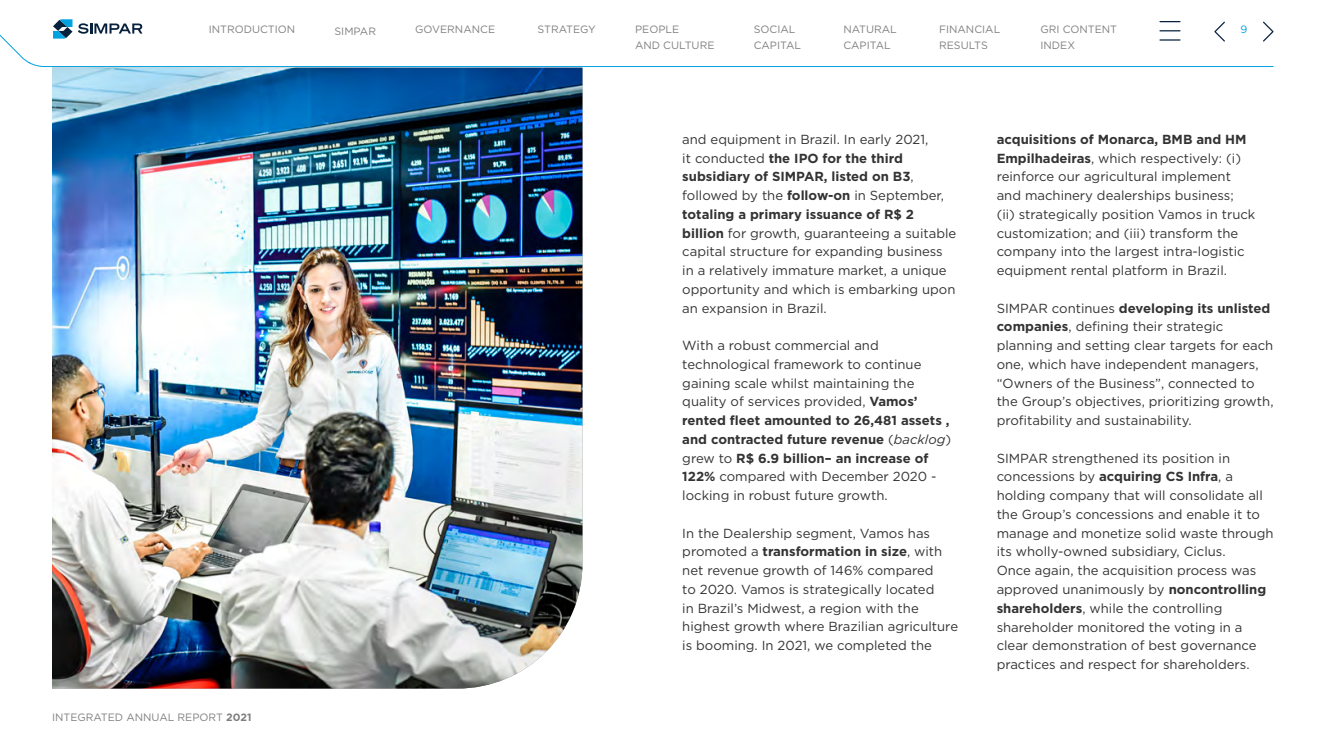
<style>
.page{position:relative;width:1325px;height:750px;background:#fff}
.page>*{position:absolute;margin:0;border:0;box-sizing:border-box;transform-origin:0 0}
.t1{font:13.12px/18.8px "Gotham";color:#333}
.t2{font:10.62px/15px "Gotham";color:#808080}
.t3{font:10.62px "Gotham";color:#00a2e0}
.s1{font-weight:700}
.s2{font-style:italic}
</style>
<div class="page">
<svg style="left:58px;top:19px;width:15px;height:2px"></svg>
<svg style="left:0;top:21px;width:1274px;height:46px"></svg>
<img style="left:52px;top:68px;width:530px;height:621px">
<p class="t2" style="left:209px;top:22px;width:88px">INTRODUCTION</p>
<p class="t2" style="left:334px;top:23px;width:43px">SIMPAR</p>
<p class="t2" style="left:415px;top:22px;width:81px">GOVERNANCE</p>
<p class="t2" style="left:538px;top:22px;width:60px">STRATEGY</p>
<p class="t2" style="left:635px;top:22px;width:81px">PEOPLE<br>AND CULTURE</p>
<p class="t2" style="left:754px;top:22px;width:49px">SOCIAL<br>CAPITAL</p>
<p class="t2" style="left:843px;top:22px;width:55px">NATURAL<br>CAPITAL</p>
<p class="t2" style="left:939px;top:22px;width:63px">FINANCIAL<br>RESULTS</p>
<p class="t2" style="left:1040px;top:22px;width:78px">GRI CONTENT<br>INDEX</p>
<p class="t3" style="left:1241px;top:23px;width:8px">9</p>
<p class="t2" style="left:52px;top:710px;width:201px">INTEGRATED ANNUAL REPORT <span class="s1">2021</span></p>
<p class="t1" style="left:682px;top:129px;width:276px">and equipment in Brazil. In early 2021,<br>it conducted <span class="s1">the IPO for the third subsidiary of SIMPAR, listed on B3</span>, followed by the <span class="s1">follow-on</span> in September, <span class="s1">totaling a primary issuance of R$ 2 billion</span> for growth, guaranteeing a suitable capital structure for expanding business in a relatively immature market, a unique opportunity and which is embarking upon an expansion in Brazil.</p>
<p class="t1" style="left:682px;top:336px;width:270px">With a robust commercial and technological framework to continue gaining scale whilst maintaining the quality of services provided, <span class="s1">Vamos’ rented fleet amounted to 26,481 assets , and contracted future revenue</span> (<span class="s2">backlog</span>) grew to <span class="s1">R$ 6.9 billion– an increase of 122%</span> compared with December 2020 - locking in robust future growth.</p>
<p class="t1" style="left:682px;top:523px;width:277px">In the Dealership segment, Vamos has promoted a <span class="s1">transformation in size</span>, with net revenue growth of 146% compared<br>to 2020. Vamos is strategically located<br>in Brazil’s Midwest, a region with the highest growth where Brazilian agriculture is booming. In 2021, we completed the</p>
<p class="t1" style="left:997px;top:130px;width:260px"><span class="s1">acquisitions of Monarca, BMB and HM Empilhadeiras</span>, which respectively: (i) reinforce our agricultural implement and machinery dealerships business;<br>(ii) strategically position Vamos in truck customization; and (iii) transform the company into the largest intra-logistic equipment rental platform in Brazil.</p>
<p class="t1" style="left:997px;top:298px;width:278px">SIMPAR continues <span class="s1">developing its unlisted companies</span>, defining their strategic planning and setting clear targets for each one, which have independent managers, “Owners of the Business”, connected to the Group’s objectives, prioritizing growth, profitability and sustainability.</p>
<p class="t1" style="left:997px;top:448px;width:278px">SIMPAR strengthened its position in concessions by <span class="s1">acquiring CS Infra</span>, a holding company that will consolidate all the Group’s concessions and enable it to manage and monetize solid waste through its wholly-owned subsidiary, Ciclus.<br>Once again, the acquisition process was approved unanimously by <span class="s1">noncontrolling shareholders</span>, while the controlling shareholder monitored the voting in a clear demonstration of best governance practices and respect for shareholders.</p>
</div>
